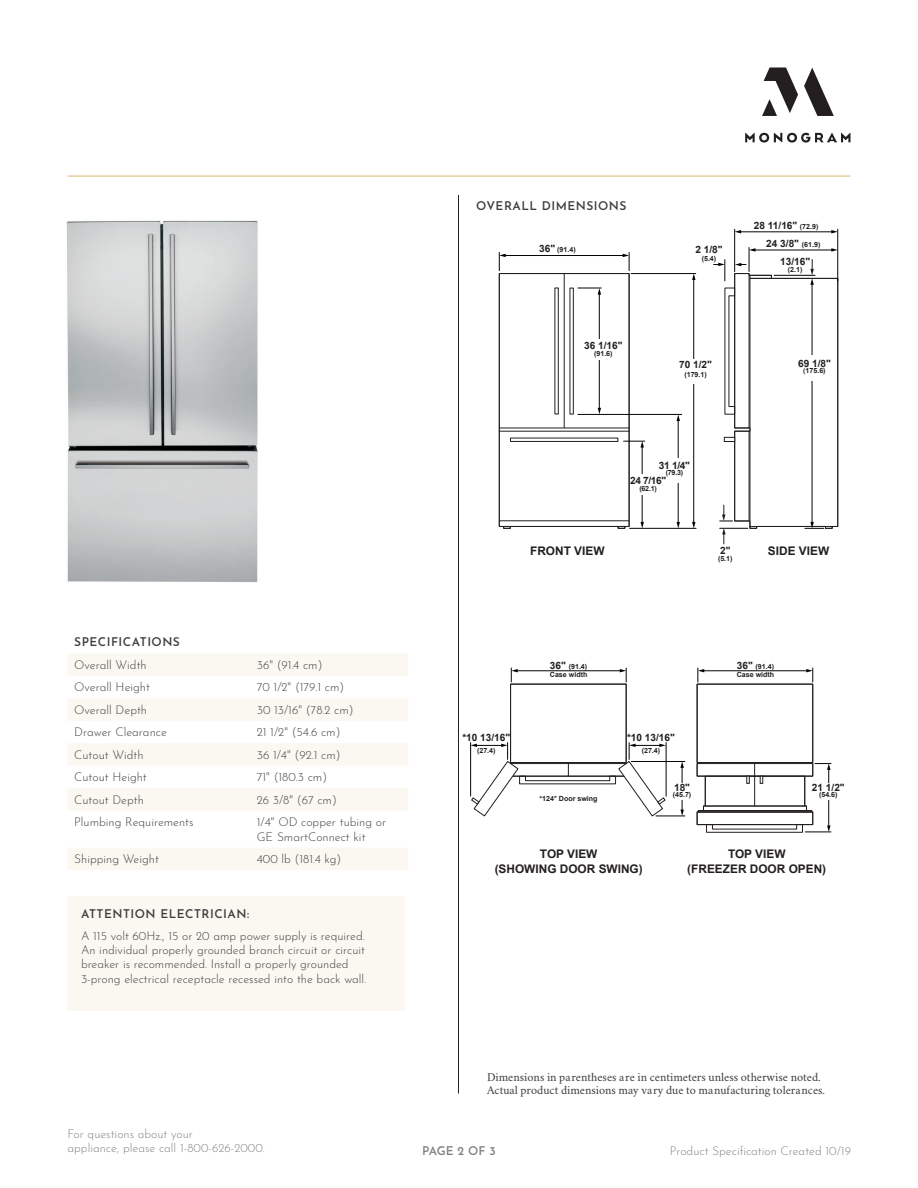
<style>
.page{position:relative;width:918px;height:1188px;background:#fff}
.page>*{position:absolute;margin:0;border:0;box-sizing:border-box;transform-origin:0 0}
.SPECIFATION_COPY{font:300 12px/14.4px "Josefin Sans";color:#3e3e3f}
.t1{font:12px/13.5px "Crimson";color:#3e3e3f}
.t2{font:300 12px/14.4px "Josefin Sans";color:#808285}
.SPECIFATION_COPY-2{font:600 12px "Josefin Sans";letter-spacing:.04em;color:#3e3e3f}
.t3{font:600 12px "Josefin Sans";letter-spacing:-.015em;color:#808285}
.t4{font:700 11.85px/14.2px "Arial";color:#231f20;text-align:center}
.t5{font:700 10.05px/18.3px "Arial";color:#231f20;text-align:right}
.t6{font:700 7.05px/7.8px "Arial";color:#231f20}
.s1{font-size:10.05px}
.s2{font-size:7.05px}
.s3{font-size:6.6px}
</style>
<div class="page">
<svg style="left:745px;top:68px;width:105px;height:75px"></svg>
<hr style="left:458px;top:195px;width:1px;height:899px;background:#231f20">
<hr style="left:68px;top:176px;width:782px;height:1px;background:#dcbf7e">
<hr style="left:499px;top:428px;width:130px;height:1px;background:#231f20">
<hr style="left:499px;top:431px;width:130px;height:1px;background:#231f20">
<hr style="left:499px;top:521px;width:130px;height:1px;background:#231f20">
<hr style="left:564px;top:274px;width:1px;height:154px;background:#231f20">
<div style="left:499px;top:273px;width:130px;height:254px;border:1px solid #231f20"></div>
<svg style="left:503px;top:526px;width:8px;height:3px"></svg>
<svg style="left:618px;top:526px;width:7px;height:3px"></svg>
<hr style="left:693px;top:279px;width:1px;height:244px;background:#040503">
<svg style="left:692px;top:274px;width:4px;height:6px"></svg>
<svg style="left:692px;top:522px;width:4px;height:6px"></svg>
<div style="left:683px;top:359px;width:22px;height:24px;background:#fff"></div>
<hr style="left:505px;top:255px;width:119px;height:1px;background:#040503">
<svg style="left:499px;top:252px;width:7px;height:19px"></svg>
<svg style="left:623px;top:252px;width:7px;height:19px"></svg>
<hr style="left:631px;top:273px;width:65px;height:1px;background:#040503">
<hr style="left:630px;top:528px;width:66px;height:1px;background:#040503">
<hr style="left:678px;top:420px;width:1px;height:103px;background:#040503">
<svg style="left:677px;top:415px;width:3px;height:6px"></svg>
<svg style="left:677px;top:522px;width:3px;height:6px"></svg>
<div style="left:673px;top:458px;width:10px;height:24px;background:#fff"></div>
<hr style="left:642px;top:446px;width:1px;height:77px;background:#040503">
<svg style="left:624px;top:441px;width:21px;height:7px"></svg>
<svg style="left:641px;top:522px;width:3px;height:6px"></svg>
<div style="left:638px;top:474px;width:10px;height:20px;background:#fff"></div>
<hr style="left:578px;top:414px;width:104px;height:1px;background:#040503">
<hr style="left:599px;top:293px;width:1px;height:116px;background:#040503">
<svg style="left:598px;top:408px;width:3px;height:6px"></svg>
<svg style="left:578px;top:288px;width:23px;height:7px"></svg>
<div style="left:593px;top:339px;width:22px;height:21px;background:#fff"></div>
<hr style="left:837px;top:229px;width:1px;height:52px;background:#040503">
<hr style="left:734px;top:229px;width:1px;height:43px;background:#040503">
<hr style="left:740px;top:232px;width:92px;height:1px;background:#040503">
<svg style="left:735px;top:230px;width:6px;height:3px"></svg>
<svg style="left:831px;top:230px;width:7px;height:3px"></svg>
<hr style="left:470px;top:743px;width:1px;height:53px;background:#040503">
<hr style="left:828px;top:769px;width:1px;height:58px;background:#040503">
<div style="left:555px;top:288px;width:4px;height:126px;border:1px solid #231f20"></div>
<div style="left:570px;top:288px;width:4px;height:126px;border:1px solid #231f20"></div>
<div style="left:510px;top:438px;width:108px;height:4px;border:1px solid #231f20"></div>
<svg style="left:714px;top:247px;width:124px;height:297px"></svg>
<hr style="left:724px;top:437px;width:11px;height:4px;background:#fff">
<div style="left:724px;top:437px;width:11px;height:5px;border:1px solid #231f20"></div>
<svg style="left:706px;top:824px;width:125px;height:9px"></svg>
<svg style="left:471px;top:668px;width:214px;height:149px"></svg>
<svg style="left:696px;top:668px;width:135px;height:145px"></svg>
<div style="left:68px;top:896px;width:337px;height:115px;background:#fbf8f2"></div>
<svg style="left:68px;top:653px;width:340px;height:217px;fill:#fbf9f4"></svg>
<img style="left:66px;top:220px;width:192px;height:363px">
<p class="SPECIFATION_COPY-2" style="left:74px;top:632px;width:107px">SPECIFICATIONS</p>
<p class="SPECIFATION_COPY" style="left:74px;top:656px;width:74px">Overall Width</p>
<p class="SPECIFATION_COPY" style="left:257px;top:656px;width:67px">36" (91.4 cm)</p>
<p class="SPECIFATION_COPY" style="left:74px;top:679px;width:77px">Overall Height</p>
<p class="SPECIFATION_COPY" style="left:257px;top:679px;width:89px">70 1/2" (179.1 cm)</p>
<p class="SPECIFATION_COPY" style="left:74px;top:701px;width:74px">Overall Depth</p>
<p class="SPECIFATION_COPY" style="left:257px;top:701px;width:98px">30 13/16" (78.2 cm)</p>
<p class="SPECIFATION_COPY" style="left:74px;top:724px;width:94px">Drawer Clearance</p>
<p class="SPECIFATION_COPY" style="left:257px;top:724px;width:85px">21 1/2" (54.6 cm)</p>
<p class="SPECIFATION_COPY" style="left:74px;top:746px;width:71px">Cutout Width</p>
<p class="SPECIFATION_COPY" style="left:257px;top:746px;width:85px">36 1/4" (92.1 cm)</p>
<p class="SPECIFATION_COPY" style="left:74px;top:769px;width:74px">Cutout Height</p>
<p class="SPECIFATION_COPY" style="left:257px;top:769px;width:72px">71" (180.3 cm)</p>
<p class="SPECIFATION_COPY" style="left:74px;top:791px;width:71px">Cutout Depth</p>
<p class="SPECIFATION_COPY" style="left:257px;top:791px;width:82px">26 3/8" (67 cm)</p>
<p class="SPECIFATION_COPY" style="left:74px;top:814px;width:121px">Plumbing Requirements</p>
<p class="SPECIFATION_COPY" style="left:257px;top:814px;width:131px">1/4" OD copper tubing or<br>GE SmartConnect kit</p>
<p class="SPECIFATION_COPY" style="left:74px;top:851px;width:86px">Shipping Weight</p>
<p class="SPECIFATION_COPY" style="left:257px;top:851px;width:86px">400 lb (181.4 kg)</p>
<p class="SPECIFATION_COPY-2" style="left:81px;top:904px;width:170px">ATTENTION ELECTRICIAN:</p>
<p class="SPECIFATION_COPY" style="left:81px;top:927px;width:287px">A 115 volt 60Hz., 15 or 20 amp power supply is required.<br>An individual properly grounded branch circuit or circuit breaker is recommended. Install a properly grounded 3-prong electrical receptacle recessed into the back wall.</p>
<p class="t2" style="left:68px;top:1125px;width:199px">For questions about your<br>appliance, please call 1-800-626-2000.</p>
<p class="SPECIFATION_COPY-2" style="left:476px;top:196px;width:152px">OVERALL DIMENSIONS</p>
<p class="t6" style="left:539px;top:246px;width:38px"><span class="s1">36"</span> (91.4)</p>
<p class="t5" style="left:584px;top:337px;width:40px">36 1/16"</p>
<p class="t6" style="left:594px;top:350px;width:20px">(91.6)</p>
<p class="t5" style="left:754px;top:217px;width:68px">28 11/16" <span class="s2">(72.9)<br></span>24 3/8" <span class="s2">(61.9)</span></p>
<p class="t5" style="left:695px;top:241px;width:29px">2 1/8"</p>
<p class="t6" style="left:702px;top:255px;width:16px">(5.4)</p>
<p class="t5" style="left:780px;top:252px;width:31px">13/16"</p>
<p class="t6" style="left:788px;top:266px;width:16px">(2.1)</p>
<p class="t5" style="left:679px;top:356px;width:34px">70 1/2"</p>
<p class="t6" style="left:684px;top:371px;width:24px">(179.1)</p>
<p class="t5" style="left:798px;top:354px;width:34px">69 1/8"</p>
<p class="t6" style="left:803px;top:367px;width:24px"><span class="s3">(</span>175.6)</p>
<p class="t5" style="left:659px;top:456px;width:32px">31 1/4"</p>
<p class="t6" style="left:666px;top:469px;width:19px">(79.3)</p>
<p class="t5" style="left:630px;top:472px;width:37px">24 7/16"</p>
<p class="t6" style="left:639px;top:485px;width:19px">(62.1)</p>
<p class="t4" style="left:530px;top:544px;width:76px">FRONT VIEW</p>
<p class="t5" style="left:720px;top:542px;width:12px">2"</p>
<p class="t4" style="left:768px;top:544px;width:63px">SIDE VIEW</p>
<p class="t6" style="left:718px;top:555px;width:16px">(5.1)</p>
<p class="t5" style="left:462px;top:728px;width:49px">*10 13/16"</p>
<p class="t6" style="left:477px;top:746px;width:20px">(27.4)</p>
<p class="t6" style="left:550px;top:663px;width:39px"><span class="s1">36"</span> (91.4)<br>Case width</p>
<p class="t6" style="left:737px;top:663px;width:39px"><span class="s1">36"</span> (91.4)<br>Case width</p>
<p class="t6" style="left:539px;top:794px;width:60px">*124° Door swing</p>
<p class="t5" style="left:627px;top:728px;width:49px">*10 13/16"</p>
<p class="t6" style="left:642px;top:746px;width:20px">(27.4)</p>
<p class="t5" style="left:674px;top:779px;width:17px">18"</p>
<p class="t6" style="left:673px;top:791px;width:20px">(45.7)</p>
<p class="t5" style="left:812px;top:779px;width:34px">21 1/2"</p>
<p class="t6" style="left:819px;top:791px;width:20px">(54.6)</p>
<p class="t4" style="left:495px;top:847px;width:150px">TOP VIEW<br>(SHOWING DOOR SWING)</p>
<p class="t4" style="left:687px;top:847px;width:140px">TOP VIEW<br>(FREEZER DOOR OPEN)</p>
<p class="t1" style="left:487px;top:1069px;width:340px">Dimensions in parentheses are in centimeters unless otherwise noted.<br>Actual product dimensions may vary due to manufacturing tolerances.</p>
<p class="t3" style="left:422px;top:1140px;width:75px">PAGE 2 OF 3</p>
<p class="t2" style="left:670px;top:1142px;width:183px">Product Specification Created 10/19</p>
</div>
